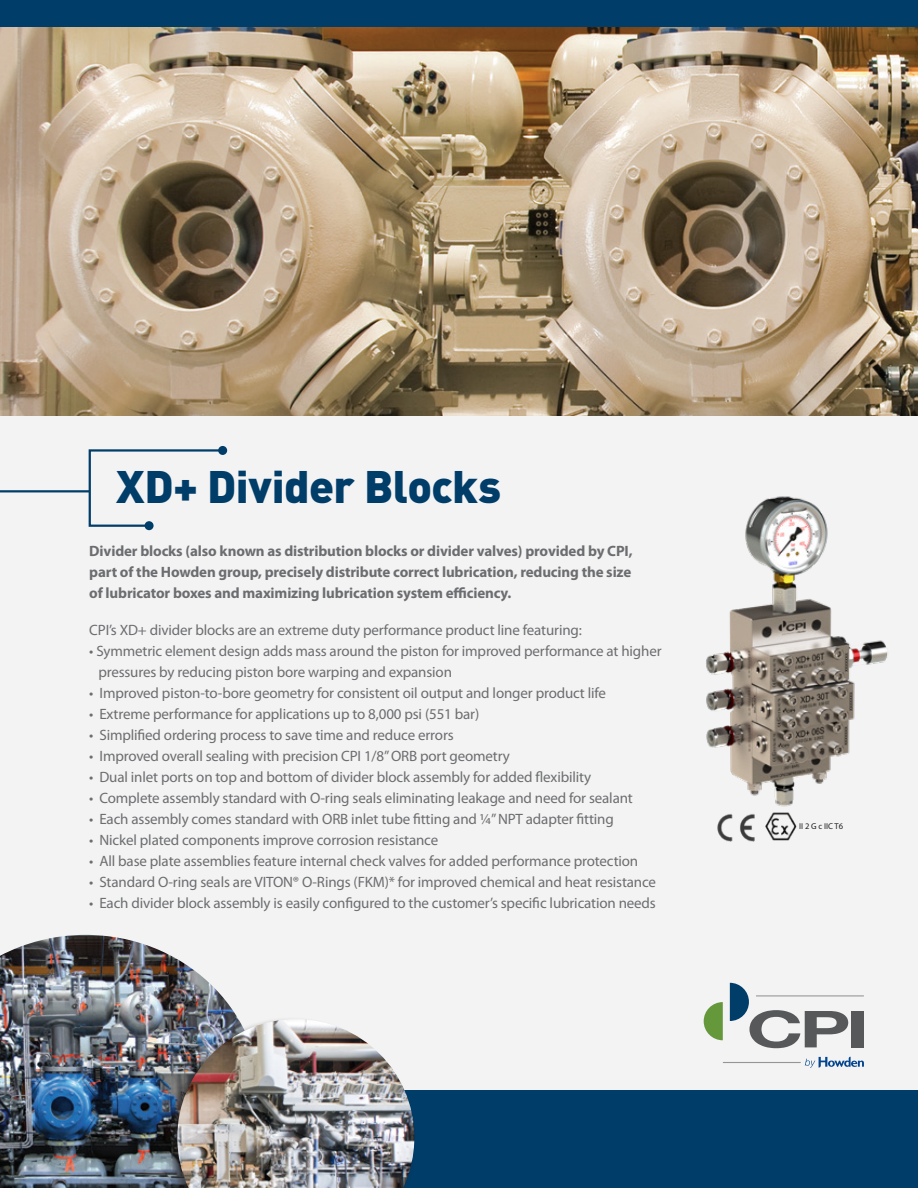
<style>
.page{position:relative;width:918px;height:1188px;background:#f3f3f3}
.page>*{position:absolute;margin:0;border:0;box-sizing:border-box;transform-origin:0 0}
.t1{font:900 45px "DIN";letter-spacing:-.015em;color:#003d69}
.t2{font:15px/21px "Myriad Pro";letter-spacing:-.01em;color:#6c6d70}
.t3{font:700 15px/21px "Myriad Pro";letter-spacing:-.01em;color:#6c6d70;text-align:justify}
.t4{font:8.55px "Myriad Pro";color:#231f20}
</style>
<div class="page">
<div style="left:0;top:1091px;width:918px;height:97px;background:#003d69"></div>
<hr style="left:723px;top:1062px;width:78px;height:1px;background:#939598">
<svg style="left:805px;top:1057px;width:59px;height:11px"></svg>
<hr style="left:756px;top:995px;width:108px;height:1px;background:#939598">
<svg style="left:704px;top:1002px;width:19px;height:38px"></svg>
<svg style="left:730px;top:983px;width:118px;height:65px"></svg>
<div style="left:852px;top:1011px;width:12px;height:36px;background:#57585a"></div>
<img style="left:0;top:27px;width:918px;height:389px">
<div style="left:0;top:0;width:918px;height:27px;background:#003d69"></div>
<img style="left:0;top:935px;width:237px;height:253px">
<div style="left:165px;top:1017px;width:251px;height:171px;background:#231f20;opacity:.57"></div>
<img style="left:177px;top:1019px;width:237px;height:169px">
<svg style="left:0;top:449px;width:218px;height:82px"></svg>
<div style="left:145px;top:521px;width:9px;height:9px;background:#003d69;border-radius:50%"></div>
<div style="left:218px;top:446px;width:9px;height:9px;background:#003d69;border-radius:50%"></div>
<img style="left:717px;top:815px;width:38px;height:27px">
<img style="left:765px;top:815px;width:32px;height:25px">
<img style="left:706px;top:496px;width:182px;height:319px">
<p class="t1" style="left:116px;top:456px;width:386px">XD+ Divider Blocks</p>
<p class="t3" style="left:89px;top:540px;width:545px">Divider blocks (also known as distribution blocks or divider valves) provided by CPI, part of the Howden group, precisely distribute correct lubrication, reducing the size of lubricator boxes and maximizing lubrication system efficiency.</p>
<p class="t2" style="left:89px;top:619px;width:494px">CPI’s XD+ divider blocks are an extreme duty performance product line featuring:</p>
<p class="t2" style="left:98px;top:640px;width:565px;text-indent:-9px">• Symmetric element design adds mass around the piston for improved performance at higher pressures by reducing piston bore warping and expansion</p>
<p class="t2" style="left:89px;top:682px;width:518px">• Improved piston-to-bore geometry for consistent oil output and longer product life</p>
<p class="t2" style="left:89px;top:703px;width:391px">• Extreme performance for applications up to 8,000 psi (551 bar)</p>
<p class="t2" style="left:89px;top:724px;width:366px">• Simplified ordering process to save time and reduce errors</p>
<p class="t2" style="left:89px;top:745px;width:422px">• Improved overall sealing with precision CPI 1/8” ORB port geometry</p>
<p class="t2" style="left:89px;top:766px;width:503px">• Dual inlet ports on top and bottom of divider block assembly for added flexibility</p>
<p class="t2" style="left:89px;top:787px;width:545px">• Complete assembly standard with O-ring seals eliminating leakage and need for sealant</p>
<p class="t2" style="left:89px;top:808px;width:526px">• Each assembly comes standard with ORB inlet tube fitting and ¼” NPT adapter fitting</p>
<p class="t2" style="left:89px;top:829px;width:351px">• Nickel plated components improve corrosion resistance</p>
<p class="t2" style="left:89px;top:850px;width:550px">• All base plate assemblies feature internal check valves for added performance protection</p>
<p class="t2" style="left:89px;top:871px;width:568px">• Standard O-ring seals are VITON® O-Rings (FKM)* for improved chemical and heat resistance</p>
<p class="t2" style="left:89px;top:892px;width:568px">• Each divider block assembly is easily configured to the customer’s specific lubrication needs</p>
<p class="t4" style="left:799px;top:821px;width:45px">II 2 G c IIC T6</p>
</div>
